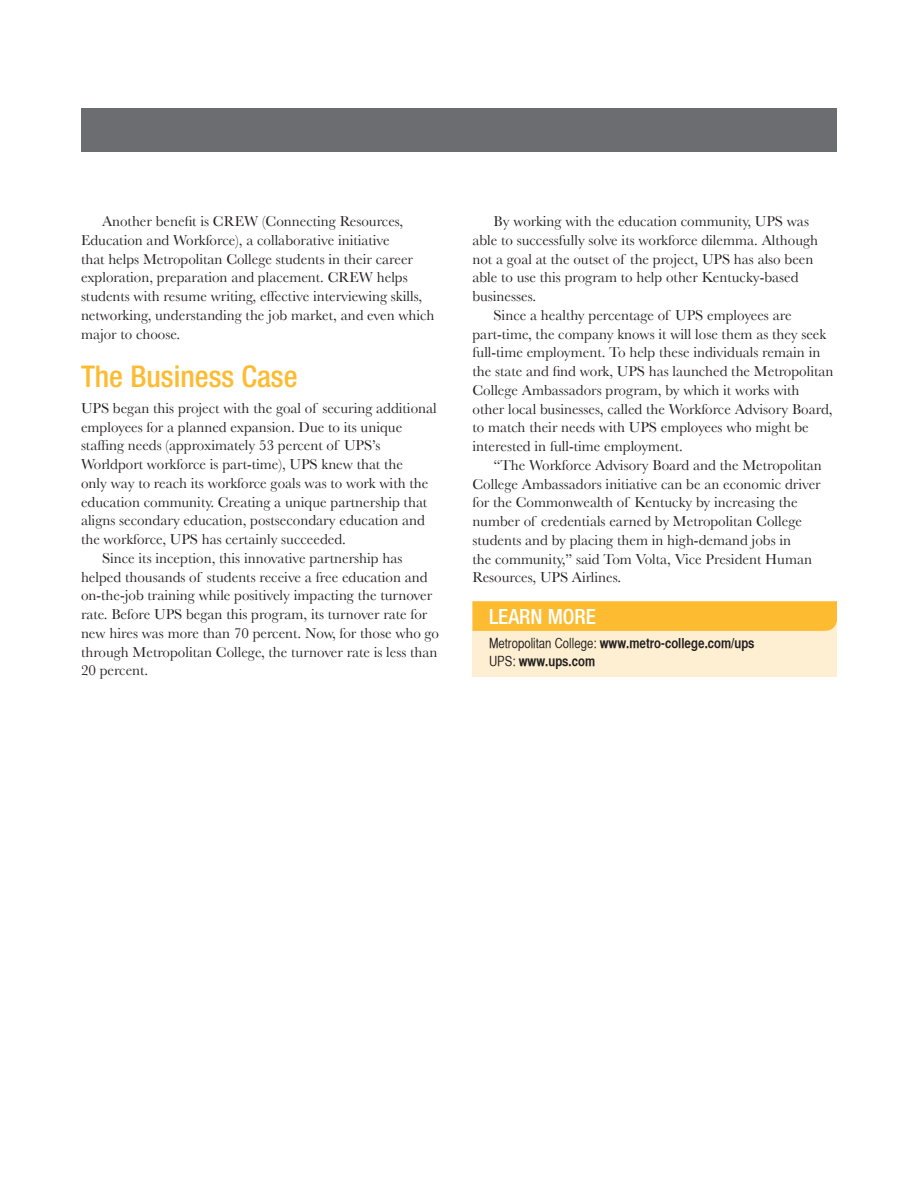
<style>
.page{position:relative;width:918px;height:1188px;background:#fff}
.page>*{position:absolute;margin:0;border:0;box-sizing:border-box;transform-origin:0 0}
.Subhead{font:500 condensed 30px "Helvetica Neue";color:#fdbb31}
.t1{font:500 condensed 21px "Helvetica Neue";color:#fff}
.Body_Indent{font:15px/18.8px "Baskerville";color:#231f20}
.Body_Lead{font:15px/18.8px "Baskerville";color:#231f20}
.Sidebar_Body{font:13.8px/17.7px "Helvetica CY Bold";color:#231f20}
.s1{font-family:"Helvetica CY Plain"}
</style>
<div class="page">
<div style="left:81px;top:108px;width:755px;height:43px;background:#6c6d70"></div>
<div style="left:472px;top:602px;width:365px;height:74px;background:#feefd2"></div>
<svg style="left:472px;top:601px;width:365px;height:30px;background:#fdbb33"></svg>
<p class="Body_Indent" style="left:81px;top:212px;width:355px;text-indent:21px">Another benefit is CREW (Connecting Resources, Education and Workforce), a collaborative initiative<br>that helps Metropolitan College students in their career exploration, preparation and placement. CREW helps students with resume writing, effective interviewing skills, networking, understanding the job market, and even which major to choose.</p>
<p class="Subhead" style="left:81px;top:358px;width:218px">The Business Case</p>
<p class="Body_Lead" style="left:81px;top:398px;width:357px">UPS began this project with the goal of securing additional employees for a planned expansion. Due to its unique staffing needs (approximately 53 percent of UPS’s Worldport workforce is part-time), UPS knew that the<br>only way to reach its workforce goals was to work with the education community. Creating a unique partnership that aligns secondary education, postsecondary education and the workforce, UPS has certainly succeeded.</p>
<p class="Body_Indent" style="left:81px;top:548px;width:360px;text-indent:21px">Since its inception, this innovative partnership has helped thousands of students receive a free education and on-the-job training while positively impacting the turnover rate. Before UPS began this program, its turnover rate for new hires was more than 70 percent. Now, for those who go through Metropolitan College, the turnover rate is less than 20 percent.</p>
<p class="Body_Indent" style="left:472px;top:212px;width:347px;text-indent:21px">By working with the education community, UPS was able to successfully solve its workforce dilemma. Although not a goal at the outset of the project, UPS has also been able to use this program to help other Kentucky-based businesses.</p>
<p class="Body_Indent" style="left:472px;top:305px;width:363px;text-indent:21px">Since a healthy percentage of UPS employees are part-time, the company knows it will lose them as they seek full-time employment. To help these individuals remain in the state and find work, UPS has launched the Metropolitan College Ambassadors program, by which it works with other local businesses, called the Workforce Advisory Board, to match their needs with UPS employees who might be interested in full-time employment.</p>
<p class="Body_Indent" style="left:472px;top:455px;width:351px;text-indent:21px">“The Workforce Advisory Board and the Metropolitan College Ambassadors initiative can be an economic driver for the Commonwealth of Kentucky by increasing the number of credentials earned by Metropolitan College students and by placing them in high-demand jobs in<br>the community,” said Tom Volta, Vice President Human Resources, UPS Airlines.</p>
<p class="t1" style="left:489px;top:604px;width:108px">LEARN MORE</p>
<p class="Sidebar_Body" style="left:489px;top:634px;width:267px"><span class="s1">Metropolitan College:</span> www.metro-college.com/ups<br><span class="s1">UPS:</span> www.ups.com</p>
</div>
